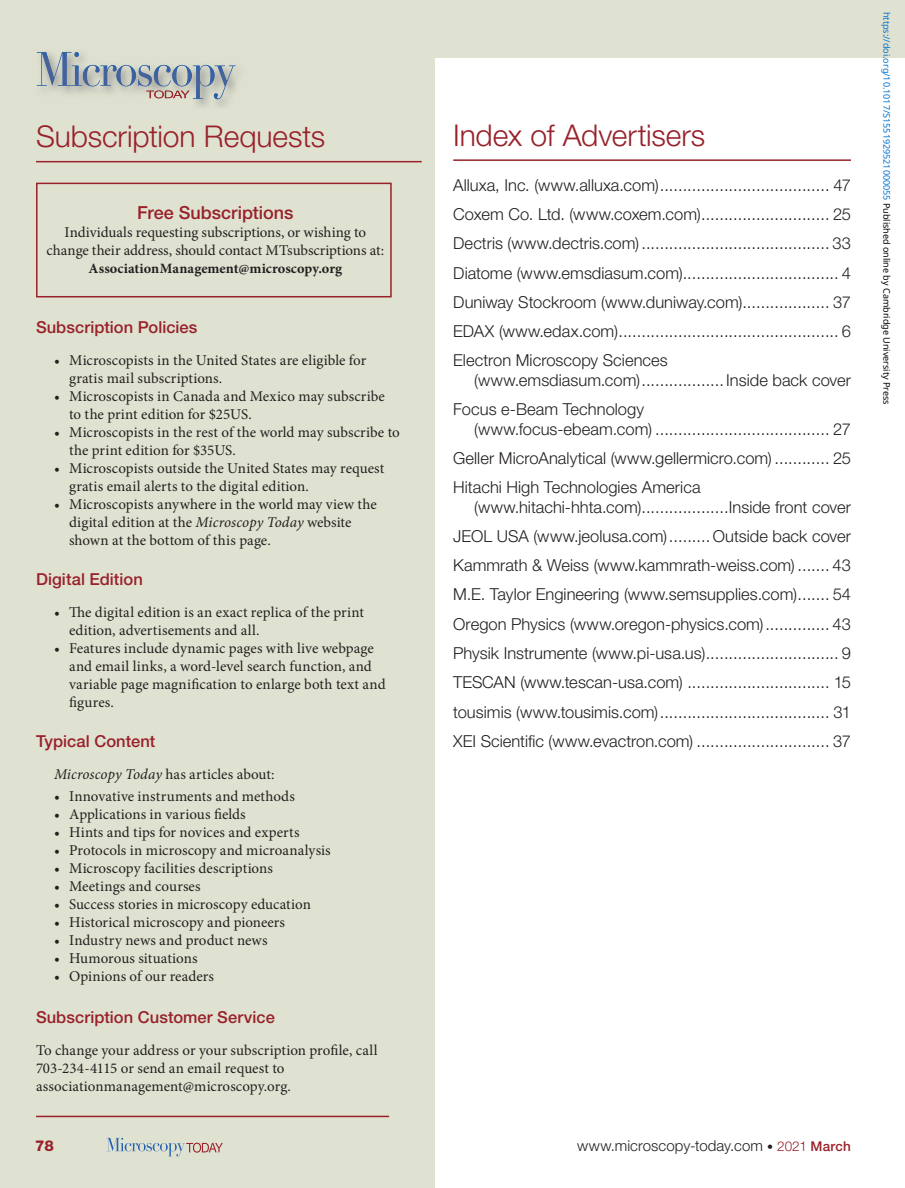
<style>
.page{position:relative;width:905px;height:1188px;background:#fff}
.page>*{position:absolute;margin:0;border:0;box-sizing:border-box;transform-origin:0 0}
.t1{font:300 30px "Helvetica Neue LT Std";letter-spacing:-.005em;color:#98212a}
.t2{font:500 18px "Helvetica Neue LT Std";color:#98212a}
.t3{font:300 16.5px/29.2px "Helvetica Neue LT Std";color:#231f20;text-align:justify}
.t4{font:500 16.5px "Helvetica Neue LT Std";letter-spacing:.005em;color:#98212a}
.t5{font:15px/18px "Minion Pro";letter-spacing:.005em;color:#231f20}
.t6{font:300 15px "Helvetica Neue LT Std";letter-spacing:.005em;color:#231f20}
.t7{font:800 15px "Helvetica Neue LT Std";color:#98212a}
.t8{font:700 14.25px "Minion Pro";letter-spacing:.005em;color:#231f20}
.t9{font:9px "Noto Sans";color:#0172cf}
.s1{font-style:italic}
.s2{font-size:12px}
.s3{font-size:13.5px;color:#98212a}
.s4{font-weight:500;font-size:13.5px;color:#98212a}
.s5{color:#000}
</style>
<div class="page">
<div style="left:0;top:0;width:904px;height:58px;background:#e0e2d1"></div>
<div style="left:0;top:0;width:435px;height:1188px;background:#e0e2d1"></div>
<hr style="left:36px;top:161px;width:386px;height:1px;background:#98212a">
<hr style="left:36px;top:1116px;width:353px;height:1px;background:#98212a">
<img style="left:36px;top:52px;width:203px;height:55px">
<img style="left:37px;top:52px;width:178px;height:47px">
<div style="left:36px;top:183px;width:356px;height:114px;border:2px solid #98212a"></div>
<svg style="left:106px;top:1138px;width:117px;height:18px"></svg>
<hr style="left:453px;top:159px;width:397px;height:2px;background:#98212a">
<h1 class="t1" style="left:36px;top:118px;width:291px">Subscription Requests</h1>
<p class="t2" style="left:137px;top:202px;width:158px">Free Subscriptions</p>
<p class="t5" style="left:47px;top:224px;width:339px;text-align:center">Individuals requesting subscriptions, or wishing to change their address, should contact MTsubscriptions at:</p>
<p class="t8" style="left:88px;top:259px;width:255px">AssociationManagement@microscopy.org</p>
<p class="t4" style="left:36px;top:318px;width:163px">Subscription Policies</p>
<p class="t5" style="left:69px;top:351px;width:299px;text-indent:-15px">• Microscopists in the United States are eligible for gratis mail subscriptions.</p>
<p class="t5" style="left:69px;top:387px;width:317px;text-indent:-15px">• Microscopists in Canada and Mexico may subscribe to the print edition for $25US.</p>
<p class="t5" style="left:69px;top:423px;width:332px;text-indent:-15px">• Microscopists in the rest of the world may subscribe to the print edition for $35US.</p>
<p class="t5" style="left:69px;top:459px;width:317px;text-indent:-15px">• Microscopists outside the United States may request gratis email alerts to the digital edition.</p>
<p class="t5" style="left:69px;top:495px;width:309px;text-indent:-15px">• Microscopists anywhere in the world may view the digital edition at the <span class="s1">Microscopy Today</span> website shown at the bottom of this page.</p>
<p class="t4" style="left:36px;top:570px;width:108px">Digital Edition</p>
<p class="t5" style="left:69px;top:603px;width:296px;text-indent:-15px">• The digital edition is an exact replica of the print edition, advertisements and all.</p>
<p class="t5" style="left:69px;top:639px;width:318px;text-indent:-15px">• Features include dynamic pages with live webpage and email links, a word-level search function, and variable page magnification to enlarge both text and figures.</p>
<p class="t4" style="left:36px;top:732px;width:121px">Typical Content</p>
<p class="t5" style="left:54px;top:765px;width:222px"><span class="s1">Microscopy Today</span> has articles about:</p>
<p class="t5" style="left:54px;top:788px;width:242px">• Innovative instruments and methods</p>
<p class="t5" style="left:54px;top:806px;width:193px">• Applications in various fields</p>
<p class="t5" style="left:54px;top:824px;width:247px">• Hints and tips for novices and experts</p>
<p class="t5" style="left:54px;top:842px;width:278px">• Protocols in microscopy and microanalysis</p>
<p class="t5" style="left:54px;top:860px;width:220px">• Microscopy facilities descriptions</p>
<p class="t5" style="left:54px;top:878px;width:148px">• Meetings and courses</p>
<p class="t5" style="left:54px;top:896px;width:258px">• Success stories in microscopy education</p>
<p class="t5" style="left:54px;top:914px;width:232px">• Historical microscopy and pioneers</p>
<p class="t5" style="left:54px;top:932px;width:215px">• Industry news and product news</p>
<p class="t5" style="left:54px;top:950px;width:145px">• Humorous situations</p>
<p class="t5" style="left:54px;top:968px;width:161px">• Opinions of our readers</p>
<p class="t4" style="left:36px;top:1008px;width:240px">Subscription Customer Service</p>
<p class="t5" style="left:36px;top:1041px;width:343px">To change your address or your subscription profile, call<br>703-234-4115 or send an email request to associationmanagement@microscopy.org.</p>
<h1 class="t1" style="left:453px;top:117px;width:253px">Index of Advertisers</h1>
<p class="t3" style="left:453px;top:170px;width:399px">Alluxa, Inc. (www.alluxa.com)..................................... 47<br>Coxem Co. Ltd. (www.coxem.com)............................ 25<br>Dectris (www.dectris.com)......................................... 33<br>Diatome (www.emsdiasum.com).................................. 4<br>Duniway Stockroom (www.duniway.com)................... 37<br>EDAX (www.edax.com)................................................ 6<br>Electron Microscopy Sciences</p>
<p class="t3" style="left:453px;top:365px;width:399px;text-indent:21px">(www.emsdiasum.com)..................Inside back cover<br>Focus e-Beam Technology</p>
<p class="t3" style="left:453px;top:414px;width:399px;text-indent:21px">(www.focus-ebeam.com) ...................................... 27<br>Geller MicroAnalytical (www.gellermicro.com) ............ 25<br>Hitachi High Technologies America</p>
<p class="t3" style="left:453px;top:492px;width:399px;text-indent:21px">(www.hitachi-hhta.com)...................Inside front cover JEOL USA (www.jeolusa.com)......... Outside back cover Kammrath &amp; Weiss (www.kammrath-weiss.com) ....... 43<br>M.E. Taylor Engineering (www.semsupplies.com)....... 54<br>Oregon Physics (www.oregon-physics.com).............. 43<br>Physik Instrumente (www.pi-usa.us)............................. 9<br>TESCAN (www.tescan-usa.com) ............................... 15 tousimis (www.tousimis.com)..................................... 31<br>XEI Scientific (www.evactron.com) ............................. 37</p>
<p class="t7" style="left:35px;top:1137px;width:20px">78</p>
<p class="t6" style="left:577px;top:1137px;width:275px">www.microscopy-today.com <span class="s2">•</span> <span class="s3">2021</span> <span class="s4">March</span></p>
<p class="t9" style="left:893px;top:12px;width:394px;rotate:90deg">https://doi.org/10.1017/S1551929521000055 <span class="s5">Published online by Cambridge University Press</span></p>
</div>
